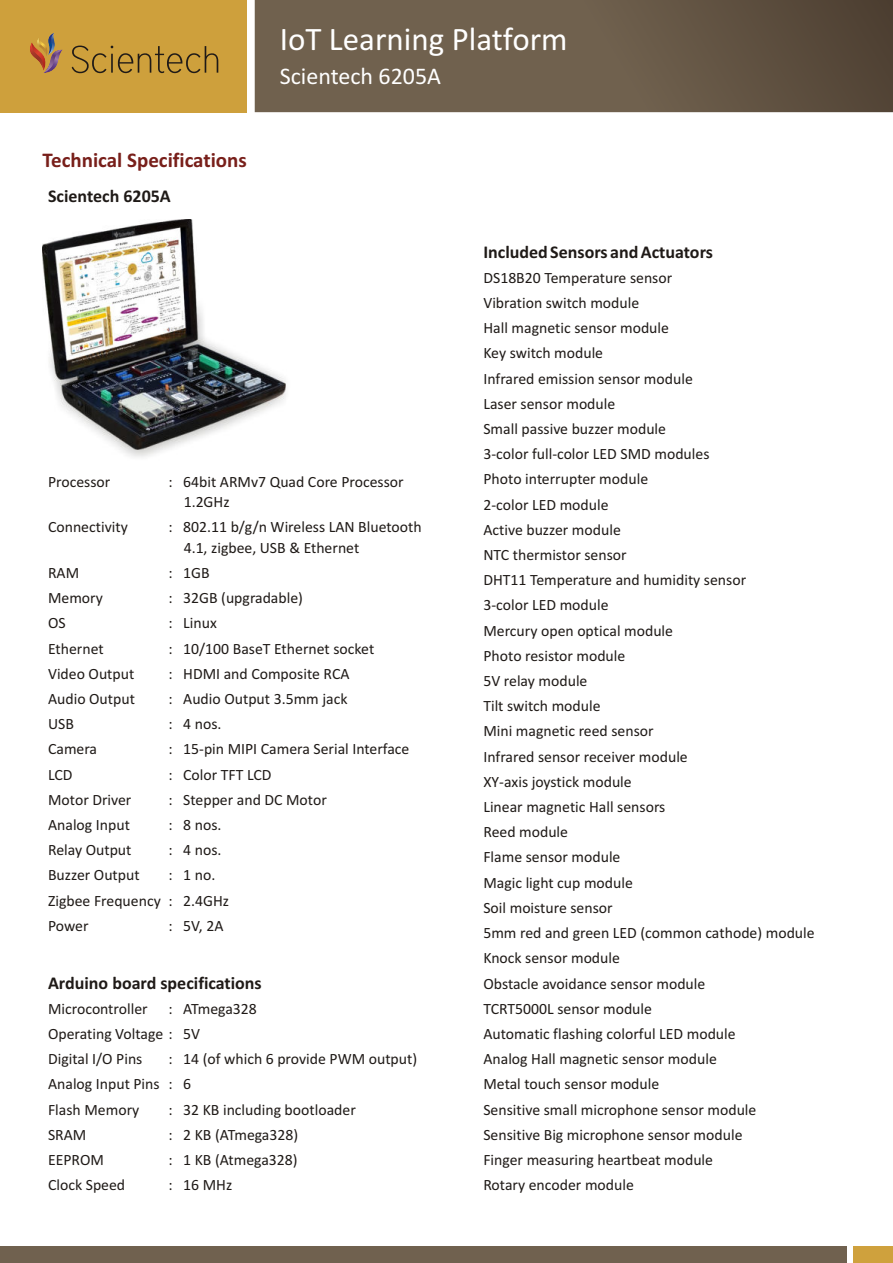
<style>
.page{position:relative;width:893px;height:1263px;background:#fff}
.page>*{position:absolute;margin:0;border:0;box-sizing:border-box;transform-origin:0 0}
.t1{font:33px "Calibri";color:#fff}
.t2{font:24px "Calibri";color:#fff}
.t3{font:700 21px "Calibri";color:#781f1a}
.t4{font:700 18px "Calibri";color:#1f1a17}
.t5{font:15.75px/25.2px "Calibri";color:#1f1a17}
</style>
<div class="page">
<div style="left:0;top:1246px;width:846px;height:17px;background:#70614f"></div>
<div style="left:854px;top:1246px;width:39px;height:17px;background:#cfa13d"></div>
<svg style="left:254px;top:0;width:639px;height:112px;fill:#70614e"></svg>
<div style="left:0;top:0;width:246px;height:112px;background:#cea03c"></div>
<svg style="left:72px;top:46px;width:146px;height:27px"></svg>
<svg style="left:30px;top:33px;width:32px;height:40px"></svg>
<img style="left:43px;top:219px;width:242px;height:231px">
<h3 class="t3" style="left:43px;top:152px;width:206px">Technical Specifications</h3>
<p class="t4" style="left:48px;top:189px;width:124px">Scientech 6205A</p>
<h1 class="t1" style="left:280px;top:26px;width:289px">IoT Learning Platform</h1>
<h2 class="t2" style="left:280px;top:66px;width:163px">Scientech 6205A</h2>
<p class="t5" style="left:48px;top:470px;width:64px">Processor</p>
<p class="t5" style="left:184px;top:472px;width:221px;line-height:20.5px;text-indent:-15px">: 64bit ARMv7 Quad Core Processor<br>1.2GHz</p>
<p class="t5" style="left:48px;top:515px;width:81px">Connectivity</p>
<p class="t5" style="left:184px;top:518px;width:239px;line-height:20.4px;text-indent:-15px">: 802.11 b/g/n Wireless LAN Bluetooth<br>4.1, zigbee, USB &amp; Ethernet</p>
<p class="t5" style="left:48px;top:561px;width:33px">RAM</p>
<p class="t5" style="left:168px;top:561px;width:43px">: 1GB</p>
<p class="t5" style="left:48px;top:586px;width:56px">Memory</p>
<p class="t5" style="left:168px;top:586px;width:136px">: 32GB (upgradable)</p>
<p class="t5" style="left:48px;top:612px;width:19px">OS</p>
<p class="t5" style="left:168px;top:612px;width:50px">: Linux</p>
<p class="t5" style="left:48px;top:637px;width:57px">Ethernet</p>
<p class="t5" style="left:168px;top:637px;width:207px">: 10/100 BaseT Ethernet socket</p>
<p class="t5" style="left:48px;top:662px;width:88px">Video Output</p>
<p class="t5" style="left:168px;top:662px;width:183px">: HDMI and Composite RCA</p>
<p class="t5" style="left:48px;top:687px;width:88px">Audio Output</p>
<p class="t5" style="left:168px;top:687px;width:181px">: Audio Output 3.5mm jack</p>
<p class="t5" style="left:48px;top:712px;width:27px">USB</p>
<p class="t5" style="left:168px;top:712px;width:55px">: 4 nos.</p>
<p class="t5" style="left:48px;top:738px;width:51px">Camera</p>
<p class="t5" style="left:168px;top:738px;width:243px">: 15-pin MIPI Camera Serial Interface</p>
<p class="t5" style="left:48px;top:763px;width:26px">LCD</p>
<p class="t5" style="left:168px;top:763px;width:105px">: Color TFT LCD</p>
<p class="t5" style="left:48px;top:788px;width:85px">Motor Driver</p>
<p class="t5" style="left:168px;top:788px;width:160px">: Stepper and DC Motor</p>
<p class="t5" style="left:48px;top:813px;width:83px">Analog Input</p>
<p class="t5" style="left:168px;top:813px;width:55px">: 8 nos.</p>
<p class="t5" style="left:48px;top:838px;width:85px">Relay Output</p>
<p class="t5" style="left:168px;top:838px;width:55px">: 4 nos.</p>
<p class="t5" style="left:48px;top:864px;width:93px">Buzzer Output</p>
<p class="t5" style="left:48px;top:864px;width:183px;text-indent:120px">: 1 no.<br>Zigbee Frequency : 2.4GHz<br>Power</p>
<p class="t5" style="left:168px;top:914px;width:57px">: 5V, 2A</p>
<p class="t4" style="left:48px;top:975px;width:215px">Arduino board specifications</p>
<p class="t5" style="left:48px;top:997px;width:101px">Microcontroller</p>
<p class="t5" style="left:48px;top:997px;width:210px;text-indent:120px">: ATmega328<br>Operating Voltage : 5V<br>Digital I/O Pins</p>
<p class="t5" style="left:48px;top:1047px;width:371px;text-indent:120px">: 14 (of which 6 provide PWM output)<br>Analog Input Pins : 6<br>Flash Memory</p>
<p class="t5" style="left:168px;top:1098px;width:189px">: 32 KB including bootloader</p>
<p class="t5" style="left:48px;top:1123px;width:40px">SRAM</p>
<p class="t5" style="left:168px;top:1123px;width:131px">: 2 KB (ATmega328)</p>
<p class="t5" style="left:48px;top:1148px;width:57px">EEPROM</p>
<p class="t5" style="left:168px;top:1148px;width:131px">: 1 KB (Atmega328)</p>
<p class="t5" style="left:48px;top:1173px;width:79px">Clock Speed</p>
<p class="t5" style="left:168px;top:1173px;width:65px">: 16 MHz</p>
<p class="t4" style="left:483px;top:245px;width:231px">Included Sensors and Actuators</p>
<p class="t5" style="left:483px;top:266px;width:333px">DS18B20 Temperature sensor<br>Vibration switch module<br>Hall magnetic sensor module<br>Key switch module<br>Infrared emission sensor module<br>Laser sensor module<br>Small passive buzzer module<br>3-color full-color LED SMD modules<br>Photo interrupter module<br>2-color LED module<br>Active buzzer module<br>NTC thermistor sensor<br>DHT11 Temperature and humidity sensor<br>3-color LED module<br>Mercury open optical module<br>Photo resistor module<br>5V relay module<br>Tilt switch module<br>Mini magnetic reed sensor<br>Infrared sensor receiver module<br>XY-axis joystick module<br>Linear magnetic Hall sensors<br>Reed module<br>Flame sensor module<br>Magic light cup module<br>Soil moisture sensor<br>5mm red and green LED (common cathode) module<br>Knock sensor module<br>Obstacle avoidance sensor module<br>TCRT5000L sensor module<br>Automatic flashing colorful LED module<br>Analog Hall magnetic sensor module<br>Metal touch sensor module<br>Sensitive small microphone sensor module<br>Sensitive Big microphone sensor module<br>Finger measuring heartbeat module<br>Rotary encoder module</p>
</div>
